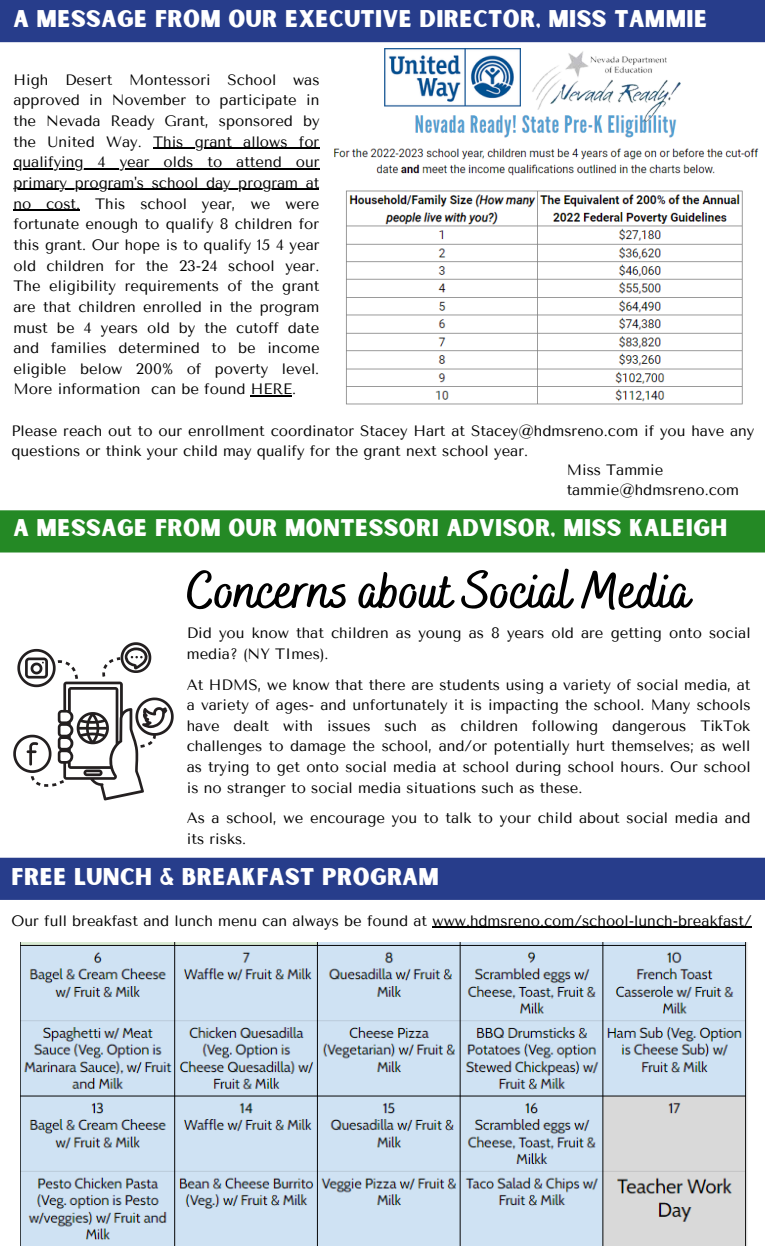
<style>
.page{position:relative;width:765px;height:1260px;background:#fff}
.page>*{position:absolute;margin:0;border:0;box-sizing:border-box;transform-origin:0 0}
.t1{font:700 52.25px "Bakerie Smooth";color:#000}
.t2{font:23.12px "Sunborn Sans One";letter-spacing:.015em;color:#fff}
.t3{font:15px/20.6px "Tenor Sans";color:#000}
</style>
<div class="page">
<div style="left:0;top:0;width:765px;height:42px;background:#273d8b"></div>
<div style="left:0;top:510px;width:765px;height:43px;background:#248925"></div>
<div style="left:0;top:858px;width:765px;height:42px;background:#273d8b"></div>
<img style="left:21px;top:943px;width:726px;height:303px">
<svg style="left:13px;top:642px;width:161px;height:158px"></svg>
<hr style="left:432px;top:926px;width:320px;height:2px;background:#000">
<hr style="left:153px;top:147px;width:166px;height:2px;background:#000">
<hr style="left:13px;top:168px;width:307px;height:1px;background:#000">
<hr style="left:13px;top:189px;width:306px;height:1px;background:#000">
<hr style="left:13px;top:209px;width:67px;height:2px;background:#000">
<hr style="left:251px;top:395px;width:41px;height:1px;background:#000">
<img style="left:334px;top:101px;width:425px;height:75px">
<img style="left:384px;top:48px;width:136px;height:58px">
<img style="left:532px;top:51px;width:149px;height:73px">
<img style="left:346px;top:190px;width:397px;height:215px">
<h2 class="t2" style="left:13px;top:4px;width:695px">A MESSAGE FROM OUR EXECUTIVE DIRECTOR, MISS TAMMIE</h2>
<p class="t3" style="left:13px;top:69px;width:308px;text-align:justify">High Desert Montessori School was approved in November to participate in the Nevada Ready Grant, sponsored by the United Way. This grant allows for qualifying 4 year olds to attend our primary program's school day program at no cost. This school year, we were fortunate enough to qualify 8 children for this grant. Our hope is to qualify 15 4 year old children for the 23-24 school year.<br>The eligibility requirements of the grant are that children enrolled in the program must be 4 years old by the cutoff date and families determined to be income eligible below 200% of poverty level.<br>More information can be found HERE.</p>
<p class="t3" style="left:11px;top:420px;width:745px">Please reach out to our enrollment coordinator Stacey Hart at Stacey@hdmsreno.com if you have any questions or think your child may qualify for the grant next school year.</p>
<p class="t3" style="left:567px;top:459px;width:174px">Miss Tammie tammie@hdmsreno.com</p>
<h2 class="t2" style="left:13px;top:513px;width:715px">A MESSAGE FROM OUR MONTESSORI ADVISOR, MISS KALEIGH</h2>
<h1 class="t1" style="left:187px;top:560px;width:506px">Concerns about Social Media</h1>
<p class="t3" style="left:187px;top:623px;width:565px">Did you know that children as young as 8 years old are getting onto social media? (NY TImes).</p>
<p class="t3" style="left:187px;top:674px;width:565px;text-align:justify">At HDMS, we know that there are students using a variety of social media, at a variety of ages- and unfortunately it is impacting the school. Many schools have dealt with issues such as children following dangerous TikTok challenges to damage the school, and/or potentially hurt themselves; as well as trying to get onto social media at school during school hours. Our school is no stranger to social media situations such as these.</p>
<p class="t3" style="left:187px;top:808px;width:565px">As a school, we encourage you to talk to your child about social media and its risks.</p>
<h2 class="t2" style="left:12px;top:862px;width:429px">FREE LUNCH &amp; BREAKFAST PROGRAM</h2>
<p class="t3" style="left:12px;top:910px;width:742px">Our full breakfast and lunch menu can always be found at www.hdmsreno.com/school-lunch-breakfast/</p>
</div>
